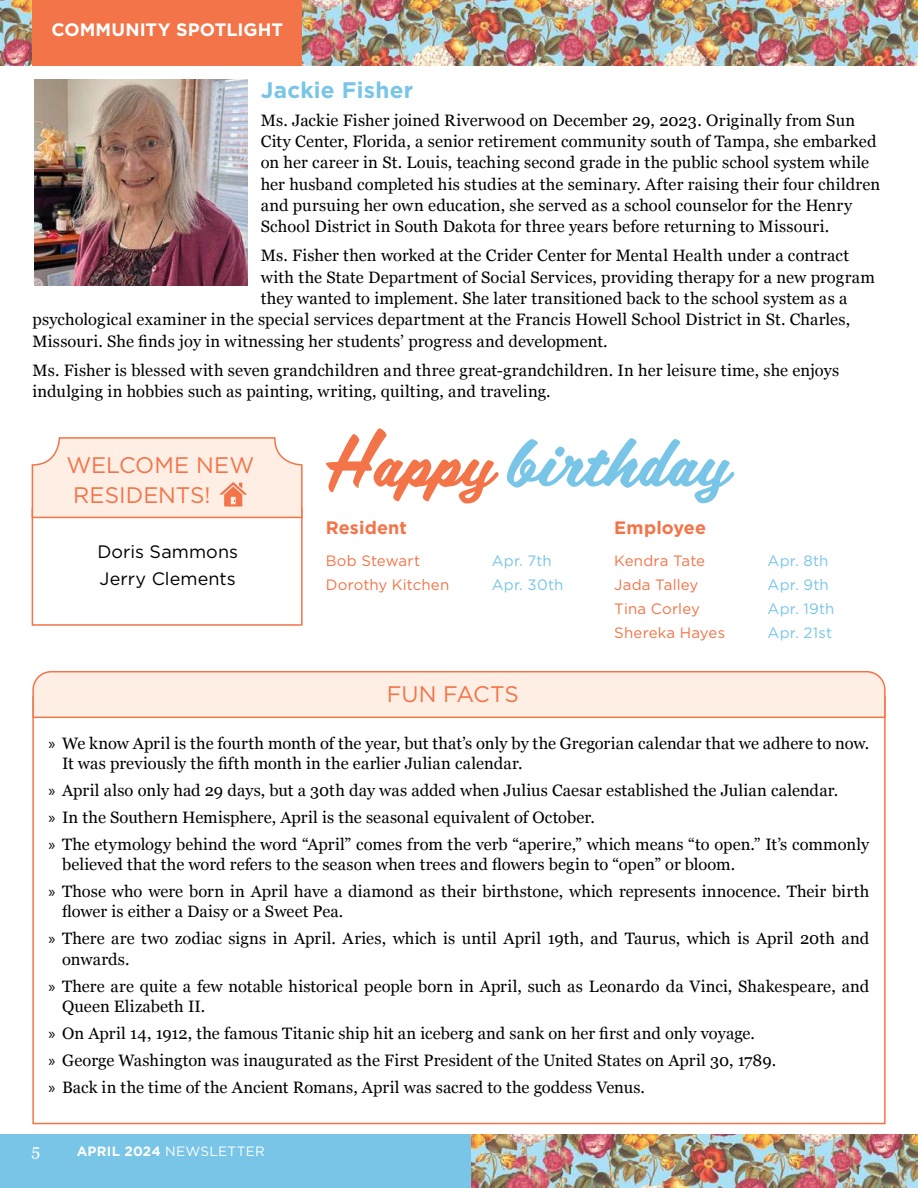
<style>
.page{position:relative;width:918px;height:1188px;background:#fff}
.page>*{position:absolute;margin:0;border:0;box-sizing:border-box;transform-origin:0 0}
.t1{font:22.5px/30px "Gotham";color:#f37448}
.t2{font:700 22.5px "Gotham";letter-spacing:.01em;color:#78c5e7}
.t3{font:18px/27px "Gotham";letter-spacing:.005em;color:#000}
.t4{font:700 18px "Gotham";letter-spacing:.005em;color:#fff}
.t5{font:700 18px "Gotham";letter-spacing:.005em;color:#f37448}
.t6{font:16.5px/27px "Georgia";letter-spacing:.005em;color:#000}
.t7{font:16.5px "Georgia";color:#fff}
.t8{font:15px/24px "Gotham";letter-spacing:.01em;color:#f37448}
.t9{font:15px/24px "Gotham";letter-spacing:.015em;color:#78c5e7}
.t10{font:13.5px "Gotham";letter-spacing:.025em;color:#fff}
.s1{font-family:"Myriad Pro"}
.s2{font-weight:700}
</style>
<div class="page">
<img style="left:471px;top:1135px;width:447px;height:53px">
<div style="left:0;top:1135px;width:471px;height:53px;background:#78c5e7"></div>
<img style="left:0;top:0;width:918px;height:65px">
<div style="left:32px;top:508px;width:271px;height:118px;border:2px solid #f37448"></div>
<svg style="left:31px;top:437px;width:272px;height:82px"></svg>
<svg style="left:326px;top:428px;width:173px;height:76px"></svg>
<svg style="left:507px;top:438px;width:227px;height:65px"></svg>
<div style="left:32px;top:0;width:270px;height:65px;background:#f37448"></div>
<img style="left:35px;top:80px;width:212px;height:206px">
<svg style="left:32px;top:671px;width:854px;height:48px"></svg>
<p class="t4" style="left:52px;top:18px;width:233px">COMMUNITY SPOTLIGHT</p>
<h1 class="t2" style="left:261px;top:75px;width:154px">Jackie Fisher</h1>
<p class="t6" style="left:261px;top:109px;width:621px;line-height:21.3px">Ms. Jackie Fisher joined Riverwood on December 29, 2023. Originally from Sun City Center, Florida, a senior retirement community south of Tampa, she embarked on her career in St. Louis, teaching second grade in the public school system while her husband completed his studies at the seminary. After raising their four children and pursuing her own education, she served as a school counselor for the Henry School District in South Dakota for three years before returning to Missouri.</p>
<p class="t6" style="left:261px;top:241px;width:590px">Ms. Fisher then worked at the Crider Center for Mental Health under a contract</p>
<p class="t6" style="left:261px;top:263px;width:616px">with the State Department of Social Services, providing therapy for a new program</p>
<p class="t6" style="left:261px;top:284px;width:588px">they wanted to implement. She later transitioned back to the school system as a</p>
<p class="t6" style="left:32px;top:305px;width:819px">psychological examiner in the special services department at the Francis Howell School District in St. Charles,</p>
<p class="t6" style="left:32px;top:327px;width:577px">Missouri. She finds joy in witnessing her students’ progress and development.</p>
<p class="t6" style="left:32px;top:359px;width:808px;line-height:21.3px">Ms. Fisher is blessed with seven grandchildren and three great-grandchildren. In her leisure time, she enjoys indulging in hobbies such as painting, writing, quilting, and traveling.</p>
<h1 class="t1" style="left:73px;top:449px;width:183px;text-indent:-7px">WELCOME NEW<br>RESIDENTS!</h1>
<p class="t5" style="left:326px;top:516px;width:83px">Resident</p>
<p class="t5" style="left:614px;top:516px;width:93px">Employee</p>
<p class="t8" style="left:326px;top:549px;width:125px">Bob Stewart<br>Dorothy Kitchen</p>
<p class="t9" style="left:492px;top:549px;width:73px">Apr. 7th<br>Apr. 30th</p>
<p class="t3" style="left:97px;top:538px;width:142px">Doris Sammons<br>Jerry Clements</p>
<p class="t8" style="left:614px;top:548px;width:112px">Kendra Tate<br>Jada Talley<br>Tina Corley<br>Shereka Hayes</p>
<p class="t9" style="left:768px;top:548px;width:68px">Apr. 8th<br>Apr. 9th<br>Apr. 19th<br>Apr. 21st</p>
<h1 class="t1" style="left:387px;top:679px;width:134px">FUN FACTS</h1>
<p class="t6" style="left:62px;top:732px;width:809px;line-height:20.2px;text-indent:-13px"><span class="s1">»</span> We know April is the fourth month of the year, but that’s only by the Gregorian calendar that we adhere to now.<br>It was previously the fifth month in the earlier Julian calendar.</p>
<p class="t6" style="left:49px;top:776px;width:822px"><span class="s1">»</span> April also only had 29 days, but a 30th day was added when Julius Caesar established the Julian calendar.<br><span class="s1">»</span> In the Southern Hemisphere, April is the seasonal equivalent of October.<br><span class="s1">»</span> The etymology behind the word “April” comes from the verb “aperire,” which means “to open.” It’s commonly</p>
<p class="t6" style="left:49px;top:850px;width:822px;text-indent:13px">believed that the word refers to the season when trees and flowers begin to “open” or bloom.<br><span class="s1">»</span> Those who were born in April have a diamond as their birthstone, which represents innocence. Their birth</p>
<p class="t6" style="left:49px;top:898px;width:822px;text-indent:13px">flower is either a Daisy or a Sweet Pea.<br><span class="s1">»</span> There are two zodiac signs in April. Aries, which is until April 19th, and Taurus, which is April 20th and</p>
<p class="t6" style="left:49px;top:945px;width:822px;text-indent:13px">onwards.<br><span class="s1">»</span> There are quite a few notable historical people born in April, such as Leonardo da Vinci, Shakespeare, and</p>
<p class="t6" style="left:49px;top:992px;width:729px;text-indent:13px">Queen Elizabeth II.<br><span class="s1">»</span> On April 14, 1912, the famous Titanic ship hit an iceberg and sank on her first and only voyage.<br><span class="s1">»</span> George Washington was inaugurated as the First President of the United States on April 30, 1789. <span class="s1">»</span> Back in the time of the Ancient Romans, April was sacred to the goddess Venus.</p>
<p class="t7" style="left:32px;top:1138px;width:10px">5</p>
<p class="t10" style="left:77px;top:1142px;width:190px"><span class="s2">APRIL 2024</span> NEWSLETTER</p>
</div>
